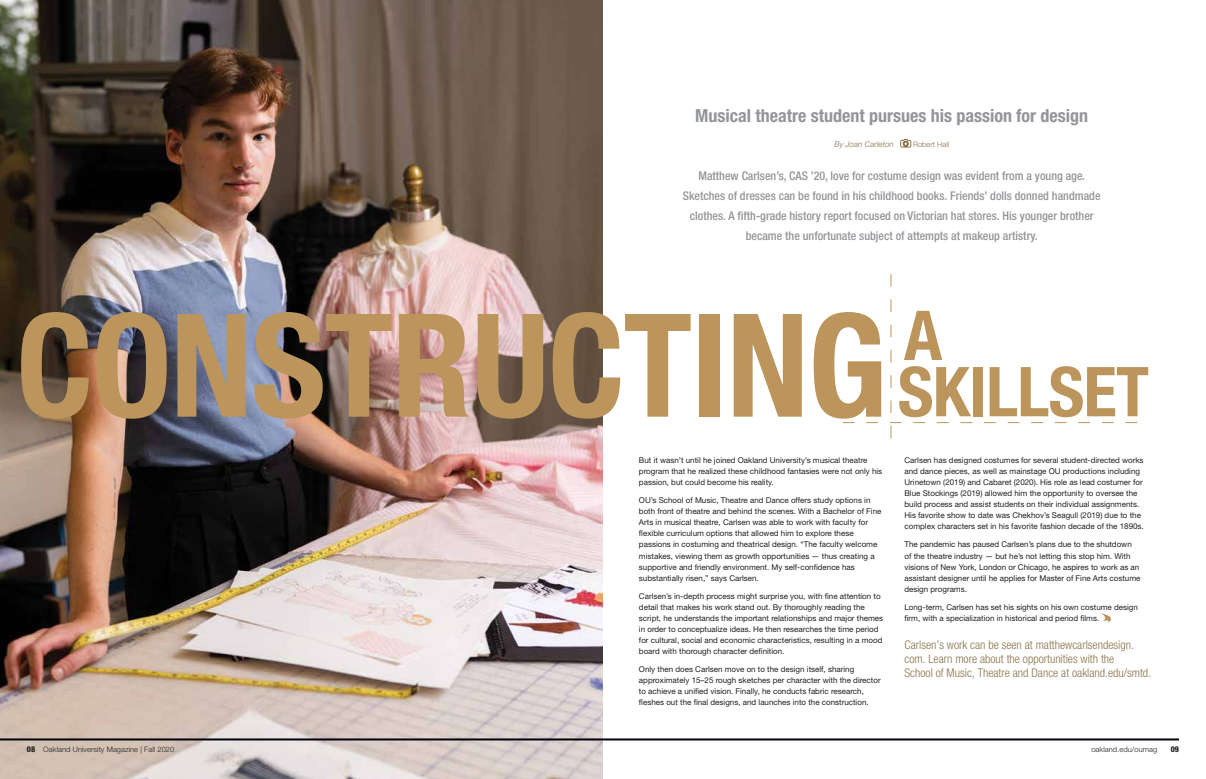
<style>
.page{position:relative;width:1206px;height:779px;background:#fff}
.page>*{position:absolute;margin:0;border:0;box-sizing:border-box;transform-origin:0 0}
.t1{font:700 condensed 143.7px "Helvetica Neue";letter-spacing:-.01em;color:#bc955c}
.t2{font:700 condensed 68.9px "Helvetica Neue";letter-spacing:-.01em;color:#bc955c}
.t3{font:700 condensed 18px "Helvetica Neue";color:#939598}
.t4{font:500 condensed 12px/20px "Helvetica Neue";color:#939598;text-align:center}
.t5{font:300 condensed 12px/14px "Helvetica Neue";color:#89734a}
.t6{font:8px/11px "Helvetica Neue";color:#231f20}
.t7{font:italic 300 8px "Helvetica Neue";color:#89734a}
.t8{font:800 condensed 8px "Helvetica Neue";color:#231f20}
.t9{font:300 7.5px "Helvetica Neue";letter-spacing:.01em;color:#231f20}
.t10{font:300 7.5px "Helvetica Neue";color:#89734a}
.s1{font-weight:800;font-stretch:condensed;font-size:8px}
</style>
<div class="page">
<img style="left:0;top:0;width:603px;height:778px">
<hr style="left:0;top:738px;width:1179px;height:2px;background:#01000b">
<svg style="left:900px;top:139px;width:11px;height:8px"></svg>
<svg style="left:1100px;top:613px;width:11px;height:9px"></svg>
<svg style="left:843px;top:274px;width:294px;height:164px"></svg>
<h3 class="t3" style="left:695px;top:105px;width:394px">Musical theatre student pursues his passion for design</h3>
<p class="t7" style="left:834px;top:139px;width:61px">By Joan Carleton</p>
<p class="t10" style="left:913px;top:139px;width:37px">Robert Hall</p>
<p class="t4" style="left:683px;top:166px;width:419px">Matthew Carlsen’s, CAS ’20, love for costume design was evident from a young age.<br>Sketches of dresses can be found in his childhood books. Friends’ dolls donned handmade clothes. A fifth-grade history report focused on Victorian hat stores. His younger brother became the unfortunate subject of attempts at makeup artistry.</p>
<h1 class="t1" style="left:16px;top:278px;width:928px">CONSTRUCTING <sup>A</sup></h1>
<h2 class="t2" style="left:898px;top:350px;width:253px">SKILLSET</h2>
<p class="t6" style="left:639px;top:454px;width:245px">But it wasn’t until he joined Oakland University’s musical theatre program that he realized these childhood fantasies were not only his passion, but could become his reality.</p>
<p class="t6" style="left:639px;top:495px;width:244px">OU’s School of Music, Theatre and Dance offers study options in both front of theatre and behind the scenes. With a Bachelor of Fine Arts in musical theatre, Carlsen was able to work with faculty for flexible curriculum options that allowed him to explore these passions in costuming and theatrical design. “The faculty welcome mistakes, viewing them as growth opportunities — thus creating a supportive and friendly environment. My self-confidence has substantially risen,” says Carlsen.</p>
<p class="t6" style="left:639px;top:590px;width:246px">Carlsen’s in-depth process might surprise you, with fine attention to detail that makes his work stand out. By thoroughly reading the script, he understands the important relationships and major themes in order to conceptualize ideas. He then researches the time period for cultural, social and economic characteristics, resulting in a mood board with thorough character definition.</p>
<p class="t6" style="left:639px;top:663px;width:243px">Only then does Carlsen move on to the design itself, sharing approximately 15–25 rough sketches per character with the director to achieve a unified vision. Finally, he conducts fabric research, fleshes out the final designs, and launches into the construction.</p>
<p class="t6" style="left:905px;top:454px;width:241px">Carlsen has designed costumes for several student-directed works and dance pieces, as well as mainstage OU productions including Urinetown (2019) and Cabaret (2020). His role as lead costumer for Blue Stockings (2019) allowed him the opportunity to oversee the build process and assist students on their individual assignments.<br>His favorite show to date was Chekhov’s Seagull (2019) due to the complex characters set in his favorite fashion decade of the 1890s.</p>
<p class="t6" style="left:905px;top:539px;width:238px">The pandemic has paused Carlsen’s plans due to the shutdown of the theatre industry — but he’s not letting this stop him. With visions of New York, London or Chicago, he aspires to work as an assistant designer until he applies for Master of Fine Arts costume design programs.</p>
<p class="t6" style="left:905px;top:601px;width:235px">Long-term, Carlsen has set his sights on his own costume design firm, with a specialization in historical and period films.</p>
<h3 class="t5" style="left:904px;top:637px;width:248px">Carlsen’s work can be seen at matthewcarlsendesign. com. Learn more about the opportunities with the<br>School of Music, Theatre and Dance at oakland.edu/smtd.</h3>
<p class="t9" style="left:27px;top:744px;width:149px"><span class="s1">08</span> Oakland University Magazine | Fall 2020</p>
<p class="t9" style="left:1091px;top:744px;width:67px">oakland.edu/oumag</p>
<p class="t8" style="left:1171px;top:744px;width:10px">09</p>
</div>
